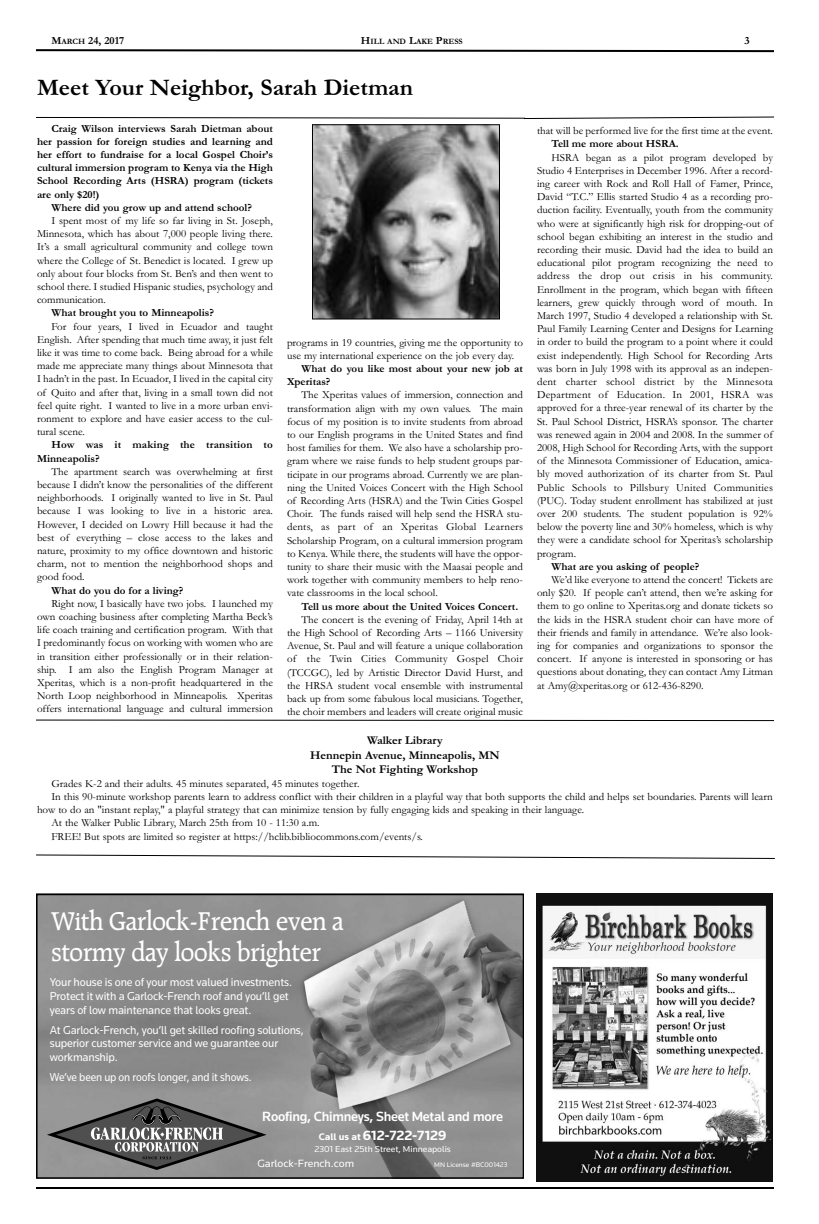
<style>
.page{position:relative;width:819px;height:1224px;background:#fff}
.page>*{position:absolute;margin:0;border:0;box-sizing:border-box;transform-origin:0 0}
.t1{font:500 27.7px/30.7px "Raleigh";letter-spacing:-.015em;color:#fff;scale:.94 1}
.t2{font:700 24px "Garamond";color:#000}
.t3{font:500 13.9px "Knowledge";letter-spacing:-.02em;color:#fff}
.t4{font:700 13.9px "Knowledge";color:#fff;scale:1.05 1}
.t5{font:700 12px/14.4px "Garamond";color:#000;text-align:center}
.t6{font:11.9px/13.9px "Knowledge";letter-spacing:-.01em;color:#fff}
.t7{font:11.9px "Knowledge";letter-spacing:-.01em;color:#fff;scale:.95 1}
.t8{font:11px/13.2px "Garamond";color:#000;text-align:justify}
.t9{font:700 11px/13.2px "Garamond";color:#000}
.t10{font:700 11px/13.2px "Garamond";letter-spacing:.02em;color:#000}
.t11{font:10.9px "Knowledge";color:#fff;scale:1.05 1}
.t12{font:8.9px "Knowledge";color:#fff;scale:1.05 1}
.t13{font:700 8.2px "Garamond";color:#000}
.t14{font:6.9px "Knowledge";color:#fff;scale:1.05 1}
.s1{font-size:8.2px}
.s2{font-size:11px}
.s3{font-size:9.9px}
</style>
<div class="page">
<svg style="left:36px;top:49px;width:738px;height:4px"></svg>
<hr style="left:36px;top:1187px;width:738px;height:2px;background:#000">
<svg style="left:36px;top:116px;width:738px;height:3px"></svg>
<img style="left:536px;top:893px;width:237px;height:289px">
<img style="left:39px;top:897px;width:482px;height:279px">
<div style="left:36px;top:894px;width:488px;height:285px;border:2px solid #000"></div>
<svg style="left:42px;top:1097px;width:229px;height:75px"></svg>
<img style="left:314px;top:126px;width:184px;height:192px">
<div style="left:312px;top:124px;width:188px;height:196px;border:1px solid #000"></div>
<svg style="left:36px;top:719px;width:738px;height:3px"></svg>
<svg style="left:36px;top:854px;width:739px;height:5px"></svg>
<p class="t9" style="left:51px;top:34px;width:74px">M<span class="s1">ARCH</span> 24, 2017</p>
<p class="t13" style="left:361px;top:37px;width:103px"><span class="s2">H</span>ILL AND <span class="s2">L</span>AKE <span class="s2">P</span>RESS</p>
<p class="t9" style="left:744px;top:34px;width:7px">3</p>
<h2 class="t2" style="left:37px;top:73px;width:378px">Meet Your Neighbor, Sarah Dietman</h2>
<p class="t9" style="left:51px;top:121px;width:223px">Craig Wilson interviews Sarah Dietman about</p>
<p class="t9" style="left:37px;top:134px;width:237px">her passion for foreign studies and learning and</p>
<p class="t9" style="left:37px;top:148px;width:237px">her effort to fundraise for a local Gospel Choir’s</p>
<p class="t9" style="left:37px;top:161px;width:237px">cultural immersion program to Kenya via the High</p>
<p class="t9" style="left:37px;top:174px;width:238px">School Recording Arts (HSRA) program (tickets</p>
<p class="t9" style="left:37px;top:187px;width:64px">are only $20!)</p>
<p class="t9" style="left:51px;top:200px;width:202px">Where did you grow up and attend school?</p>
<p class="t8" style="left:37px;top:214px;width:238px;text-indent:14px">I spent most of my life so far living in St. Joseph, Minnesota, which has about 7,000 people living there.<br>It’s a small agricultural community and college town where the College of St. Benedict is located. I grew up only about four blocks from St. Ben’s and then went to school there. I studied Hispanic studies, psychology and communication.</p>
<p class="t9" style="left:51px;top:306px;width:164px">What brought you to Minneapolis?</p>
<p class="t8" style="left:37px;top:319px;width:238px;text-indent:14px">For four years, I lived in Ecuador and taught English. After spending that much time away, it just felt like it was time to come back. Being abroad for a while made me appreciate many things about Minnesota that I hadn’t in the past. In Ecuador, I lived in the capital city of Quito and after that, living in a small town did not feel quite right. I wanted to live in a more urban envi&shy;ronment to explore and have easier access to the cul&shy;tural scene.</p>
<p class="t10" style="left:37px;top:438px;width:238px;text-indent:14px">How was it making the transition to<br>Minneapolis?</p>
<p class="t8" style="left:37px;top:464px;width:238px;text-indent:14px">The apartment search was overwhelming at first because I didn’t know the personalities of the different neighborhoods. I originally wanted to live in St. Paul because I was looking to live in a historic area.<br>However, I decided on Lowry Hill because it had the best of everything – close access to the lakes and nature, proximity to my office downtown and historic charm, not to mention the neighborhood shops and good food.</p>
<p class="t9" style="left:51px;top:583px;width:133px">What do you do for a living?</p>
<p class="t8" style="left:37px;top:596px;width:238px;text-indent:14px">Right now, I basically have two jobs. I launched my own coaching business after completing Martha Beck’s life coach training and certification program. With that I predominantly focus on working with women who are in transition either professionally or in their relation&shy;ship. I am also the English Program Manager at Xperitas, which is a non-profit headquartered in the North Loop neighborhood in Minneapolis. Xperitas offers international language and cultural immersion</p>
<p class="t8" style="left:287px;top:335px;width:237px">programs in 19 countries, giving me the opportunity to use my international experience on the job every day.</p>
<p class="t9" style="left:287px;top:362px;width:237px;text-indent:14px">What do you like most about your new job at<br>Xperitas?</p>
<p class="t8" style="left:287px;top:388px;width:238px;text-indent:14px">The Xperitas values of immersion, connection and transformation align with my own values. The main focus of my position is to invite students from abroad to our English programs in the United States and find host families for them. We also have a scholarship pro&shy;gram where we raise funds to help student groups par&shy;ticipate in our programs abroad. Currently we are plan&shy;ning the United Voices Concert with the High School of Recording Arts (HSRA) and the Twin Cities Gospel Choir. The funds raised will help send the HSRA stu&shy;dents, as part of an Xperitas Global Learners Scholarship Program, on a cultural immersion program to Kenya. While there, the students will have the oppor&shy;tunity to share their music with the Maasai people and work together with community members to help reno&shy;vate classrooms in the local school.</p>
<p class="t9" style="left:301px;top:599px;width:218px">Tell us more about the United Voices Concert.</p>
<p class="t8" style="left:287px;top:612px;width:238px;text-indent:14px">The concert is the evening of Friday, April 14th at the High School of Recording Arts – 1166 University Avenue, St. Paul and will feature a unique collaboration of the Twin Cities Community Gospel Choir (TCCGC), led by Artistic Director David Hurst, and the HRSA student vocal ensemble with instrumental back up from some fabulous local musicians. Together, the choir members and leaders will create original music</p>
<p class="t8" style="left:537px;top:124px;width:237px">that will be performed live for the first time at the event.</p>
<p class="t9" style="left:551px;top:137px;width:129px">Tell me more about HSRA.</p>
<p class="t8" style="left:537px;top:150px;width:238px;text-indent:14px">HSRA began as a pilot program developed by Studio 4 Enterprises in December 1996. After a record&shy;ing career with Rock and Roll Hall of Famer, Prince, David “T.C.” Ellis started Studio 4 as a recording pro&shy;duction facility. Eventually, youth from the community who were at significantly high risk for dropping-out of school began exhibiting an interest in the studio and recording their music. David had the idea to build an educational pilot program recognizing the need to address the drop out crisis in his community.<br>Enrollment in the program, which began with fifteen learners, grew quickly through word of mouth. In March 1997, Studio 4 developed a relationship with St.<br>Paul Family Learning Center and Designs for Learning in order to build the program to a point where it could exist independently. High School for Recording Arts was born in July 1998 with its approval as an indepen&shy;dent charter school district by the Minnesota Department of Education. In 2001, HSRA was approved for a three-year renewal of its charter by the St. Paul School District, HSRA’s sponsor. The charter was renewed again in 2004 and 2008. In the summer of 2008, High School for Recording Arts, with the support of the Minnesota Commissioner of Education, amica&shy;bly moved authorization of its charter from St. Paul Public Schools to Pillsbury United Communities (PUC). Today student enrollment has stabilized at just over 200 students. The student population is 92% below the poverty line and 30% homeless, which is why they were a candidate school for Xperitas’s scholarship program.</p>
<p class="t9" style="left:551px;top:559px;width:150px">What are you asking of people?</p>
<p class="t8" style="left:537px;top:573px;width:238px;text-indent:14px">We’d like everyone to attend the concert! Tickets are only $20. If people can’t attend, then we’re asking for them to go online to Xperitas.org and donate tickets so the kids in the HSRA student choir can have more of their friends and family in attendance. We’re also look&shy;ing for companies and organizations to sponsor the concert. If anyone is interested in sponsoring or has questions about donating, they can contact Amy Litman at Amy@xperitas.org or 612-436-8290.</p>
<p class="t5" style="left:310px;top:733px;width:191px">Walker Library<br>Hennepin Avenue, Minneapolis, MN<br>The Not Fighting Workshop</p>
<p class="t8" style="left:51px;top:776px;width:310px">Grades K-2 and their adults. 45 minutes separated, 45 minutes together.</p>
<p class="t8" style="left:51px;top:790px;width:723px">In this 90-minute workshop parents learn to address conflict with their children in a playful way that both supports the child and helps set boundaries. Parents will learn</p>
<p class="t8" style="left:37px;top:803px;width:549px">how to do an "instant replay," a playful strategy that can minimize tension by fully engaging kids and speaking in their language.</p>
<p class="t8" style="left:51px;top:816px;width:270px">At the Walker Public Library, March 25th from 10 - 11:30 a.m.</p>
<p class="t8" style="left:51px;top:829px;width:373px">FREE! But spots are limited so register at https://hclib.bibliocommons.com/events/s.</p>
<h1 class="t1" style="left:51px;top:908px;width:313px">With Garlock-French even a stormy day looks brighter</h1>
<p class="t6" style="left:50px;top:975px;width:244px">Your house is one of your most valued investments.<br>Protect it with a Garlock-French roof and you’ll get years of low maintenance that looks great.</p>
<p class="t6" style="left:50px;top:1022px;width:255px">At Garlock-French, you’ll get skilled roofing solutions, superior customer service and we guarantee our workmanship.</p>
<p class="t7" style="left:50px;top:1070px;width:214px">We’ve been up on roofs longer, and it shows.</p>
<p class="t3" style="left:262px;top:1112px;width:242px">Roofing, Chimneys, Sheet Metal and more</p>
<p class="t4" style="left:319px;top:1130px;width:123px"><span class="s3">Call us at</span> 612-722-7129</p>
<p class="t12" style="left:314px;top:1144px;width:131px">2301 East 25th Street, Minneapolis</p>
<p class="t11" style="left:257px;top:1157px;width:94px">Garlock-French.com</p>
<p class="t14" style="left:434px;top:1160px;width:71px">MN License #BC001423</p>
</div>
